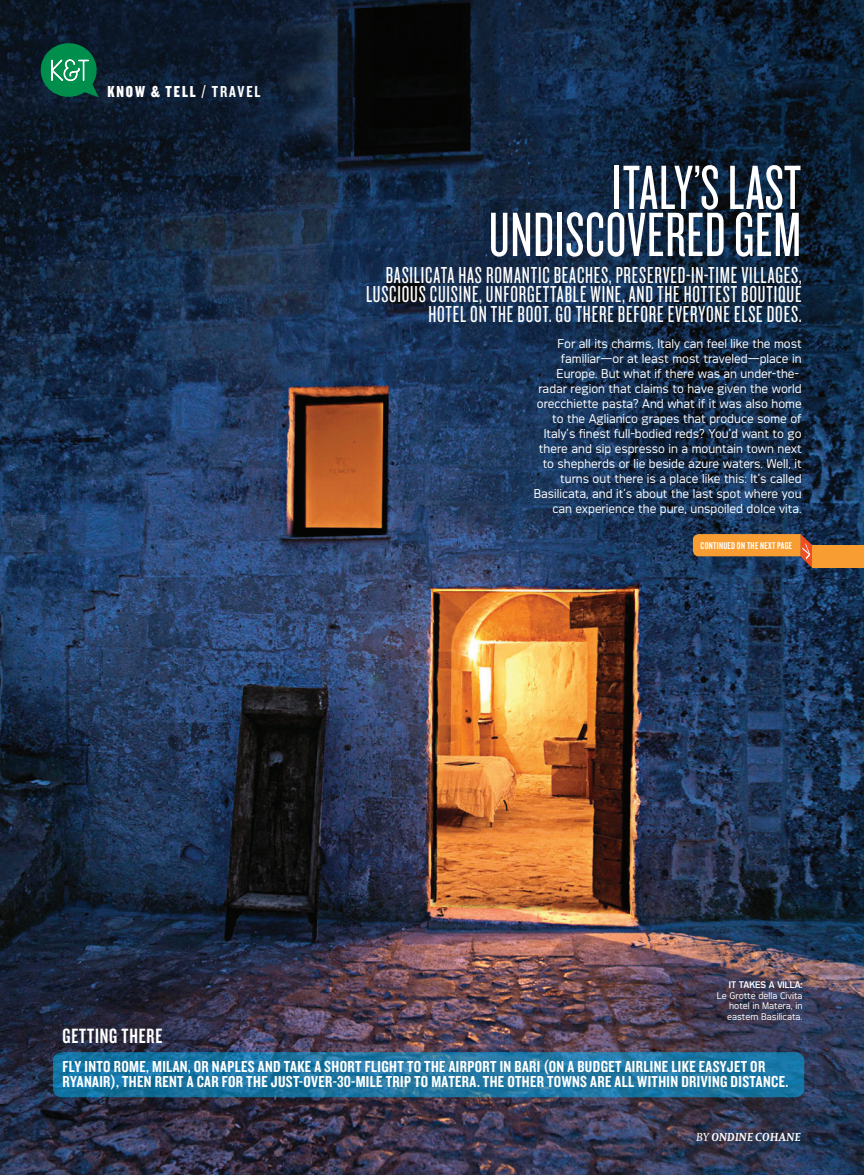
<style>
.page{position:relative;width:864px;height:1175px;background:#fff}
.page>*{position:absolute;margin:0;border:0;box-sizing:border-box;transform-origin:0 0}
.t1{font:64.95px/47px "Knockout HTF27 Junior Bantamwt";letter-spacing:.015em;color:#fff;text-align:right}
.t2{font:24px/19.5px "Knockout HTF27 Junior Bantamwt";letter-spacing:.035em;color:#fff;text-align:right}
.t3{font:21.45px "Knockout HTF48 Featherweight";letter-spacing:.04em;color:#fff}
.t4{font:16.5px/15px "Knockout HTF49 Liteweight";letter-spacing:.025em;color:#fff}
.t5{font:16.5px "Knockout HTF69 Full Liteweight";letter-spacing:.115em;color:#fff}
.t6{font:italic 700 12.6px "Enigma 2";color:#fff}
.t7{font:12px/15px "September Normal";color:#fff;text-align:right}
.t8{font:10.2px "Knockout HTF48 Featherweight";letter-spacing:.03em;color:#fff}
.t9{font:9px/10.5px "September Normal";color:#fff;text-align:justify}
.t10{font:700 9px "September";color:#fff}
.s1{font-family:"Knockout HTF49 Liteweight"}
.s2{font-weight:400}
</style>
<div class="page">
<img style="left:0;top:0;width:864px;height:1174px">
<svg style="left:53px;top:1052px;width:751px;height:45px;background:#1c76a3"></svg>
<svg style="left:38px;top:40px;width:62px;height:58px;background:#15704e"></svg>
<div style="left:812px;top:545px;width:52px;height:23px;background:#f89d31"></div>
<svg style="left:693px;top:534px;width:119px;height:34px;background:#a9743f"></svg>
<h3 class="t5" style="left:107px;top:84px;width:155px">KNOW &amp; TELL <span class="s1">/ TRAVEL</span></h3>
<h1 class="t1" style="left:489px;top:168px;width:314px">ITALY’S LAST<br>UNDISCOVERED GEM</h1>
<h2 class="t2" style="left:366px;top:266px;width:437px">BASILICATA HAS ROMANTIC BEACHES, PRESERVED-IN-TIME VILLAGES,<br>LUSCIOUS CUISINE, UNFORGETTABLE WINE, AND THE HOTTEST BOUTIQUE<br>HOTEL ON THE BOOT. GO THERE BEFORE EVERYONE ELSE DOES.</h2>
<p class="t7" style="left:534px;top:336px;width:269px">For all its charms, Italy can feel like the most familiar—or at least most traveled—place in Europe. But what if there was an under-the&shy;radar region that claims to have given the world orecchiette pasta? And what if it was also home to the Aglianico grapes that produce some of Italy’s finest full-bodied reds? You’d want to go there and sip espresso in a mountain town next to shepherds or lie beside azure waters. Well, it turns out there is a place like this: It’s called Basilicata, and it’s about the last spot where you can experience the pure, unspoiled dolce vita.</p>
<p class="t8" style="left:701px;top:540px;width:93px">CONTINUED ON THE NEXT PAGE</p>
<h3 class="t3" style="left:63px;top:1026px;width:101px">GETTING THERE</h3>
<p class="t10" style="left:729px;top:979px;width:75px">IT TAKES A VILLA:</p>
<p class="t9" style="left:727px;top:990px;width:77px;text-indent:-10px">Le Grotte della Civita hotel in Matera, in eastern Basilicata.</p>
<h3 class="t4" style="left:63px;top:1059px;width:727px">FLY INTO ROME, MILAN, OR NAPLES AND TAKE A SHORT FLIGHT TO THE AIRPORT IN BARI (ON A BUDGET AIRLINE LIKE EASYJET OR<br>RYANAIR), THEN RENT A CAR FOR THE JUST-OVER-30-MILE TRIP TO MATERA. THE OTHER TOWNS ARE ALL WITHIN DRIVING DISTANCE.</h3>
<p class="t6" style="left:696px;top:1128px;width:106px"><span class="s2">BY</span> ONDINE COHANE</p>
</div>
